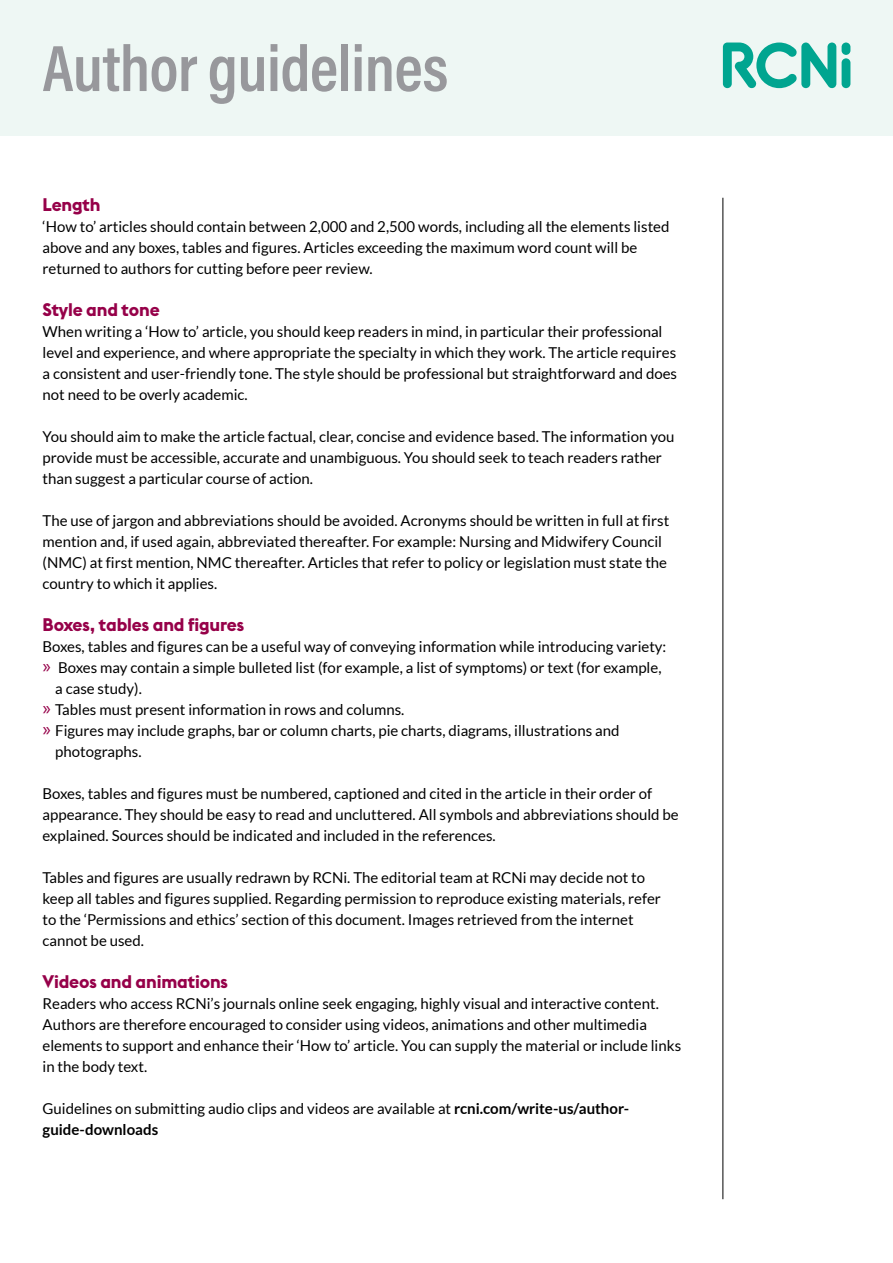
<style>
.page{position:relative;width:893px;height:1263px;background:#fff}
.page>*{position:absolute;margin:0;border:0;box-sizing:border-box;transform-origin:0 0}
.t1{font:600 66px "Acumin Pro Cond";letter-spacing:-.01em;color:#98989c}
.t2{font:700 18px "Euclid Flex";letter-spacing:-.01em;color:#960049}
.t3{font:15px/21px "Lato";color:#000}
.s1{font-family:"Acumin Pro Cond";font-size:21px;color:#960049}
.s2{font-weight:700}
</style>
<div class="page">
<div style="left:0;top:0;width:893px;height:136px;background:#eef7f4"></div>
<svg style="left:723px;top:43px;width:113px;height:46px"></svg>
<div style="left:842px;top:58px;width:8px;height:30px;background:#00a590;border-radius:4px"></div>
<div style="left:842px;top:43px;width:8px;height:12px;background:#00a590;border-radius:4px"></div>
<hr style="left:723px;top:198px;width:1px;height:1001px;background:#000">
<h1 class="t1" style="left:43px;top:25px;width:407px">Author guidelines</h1>
<p class="t2" style="left:43px;top:194px;width:59px">Length</p>
<p class="t3" style="left:43px;top:215px;width:628px">‘How to’ articles should contain between 2,000 and 2,500 words, including all the elements listed above and any boxes, tables and figures. Articles exceeding the maximum word count will be returned to authors for cutting before peer review.</p>
<p class="t2" style="left:43px;top:299px;width:119px">Style and tone</p>
<p class="t3" style="left:43px;top:320px;width:636px">When writing a ‘How to’ article, you should keep readers in mind, in particular their professional level and experience, and where appropriate the specialty in which they work. The article requires a consistent and user-friendly tone. The style should be professional but straightforward and does not need to be overly academic.</p>
<p class="t3" style="left:43px;top:425px;width:633px">You should aim to make the article factual, clear, concise and evidence based. The information you provide must be accessible, accurate and unambiguous. You should seek to teach readers rather than suggest a particular course of action.</p>
<p class="t3" style="left:43px;top:509px;width:628px">The use of jargon and abbreviations should be avoided. Acronyms should be written in full at first mention and, if used again, abbreviated thereafter. For example: Nursing and Midwifery Council (NMC) at first mention, NMC thereafter. Articles that refer to policy or legislation must state the country to which it applies.</p>
<p class="t2" style="left:43px;top:614px;width:203px">Boxes, tables and figures</p>
<p class="t3" style="left:43px;top:635px;width:625px">Boxes, tables and figures can be a useful way of conveying information while introducing variety:</p>
<p class="t3" style="left:43px;top:656px;width:620px"><span class="s1">»</span> Boxes may contain a simple bulleted list (for example, a list of symptoms) or text (for example,</p>
<p class="t3" style="left:55px;top:677px;width:88px">a case study).</p>
<p class="t3" style="left:43px;top:698px;width:363px"><span class="s1">»</span> Tables must present information in rows and columns.</p>
<p class="t3" style="left:43px;top:719px;width:578px"><span class="s1">»</span> Figures may include graphs, bar or column charts, pie charts, diagrams, illustrations and</p>
<p class="t3" style="left:55px;top:740px;width:88px">photographs.</p>
<p class="t3" style="left:43px;top:782px;width:638px">Boxes, tables and figures must be numbered, captioned and cited in the article in their order of appearance. They should be easy to read and uncluttered. All symbols and abbreviations should be explained. Sources should be indicated and included in the references.</p>
<p class="t3" style="left:43px;top:866px;width:620px">Tables and figures are usually redrawn by RCNi. The editorial team at RCNi may decide not to keep all tables and figures supplied. Regarding permission to reproduce existing materials, refer to the ‘Permissions and ethics’ section of this document. Images retrieved from the internet cannot be used.</p>
<p class="t2" style="left:43px;top:971px;width:187px">Videos and animations</p>
<p class="t3" style="left:43px;top:992px;width:640px">Readers who access RCNi’s journals online seek engaging, highly visual and interactive content.<br>Authors are therefore encouraged to consider using videos, animations and other multimedia elements to support and enhance their ‘How to’ article. You can supply the material or include links in the body text.</p>
<p class="t3" style="left:43px;top:1097px;width:588px">Guidelines on submitting audio clips and videos are available at <span class="s2">rcni.com/write-us/author&shy;guide-downloads</span></p>
</div>
